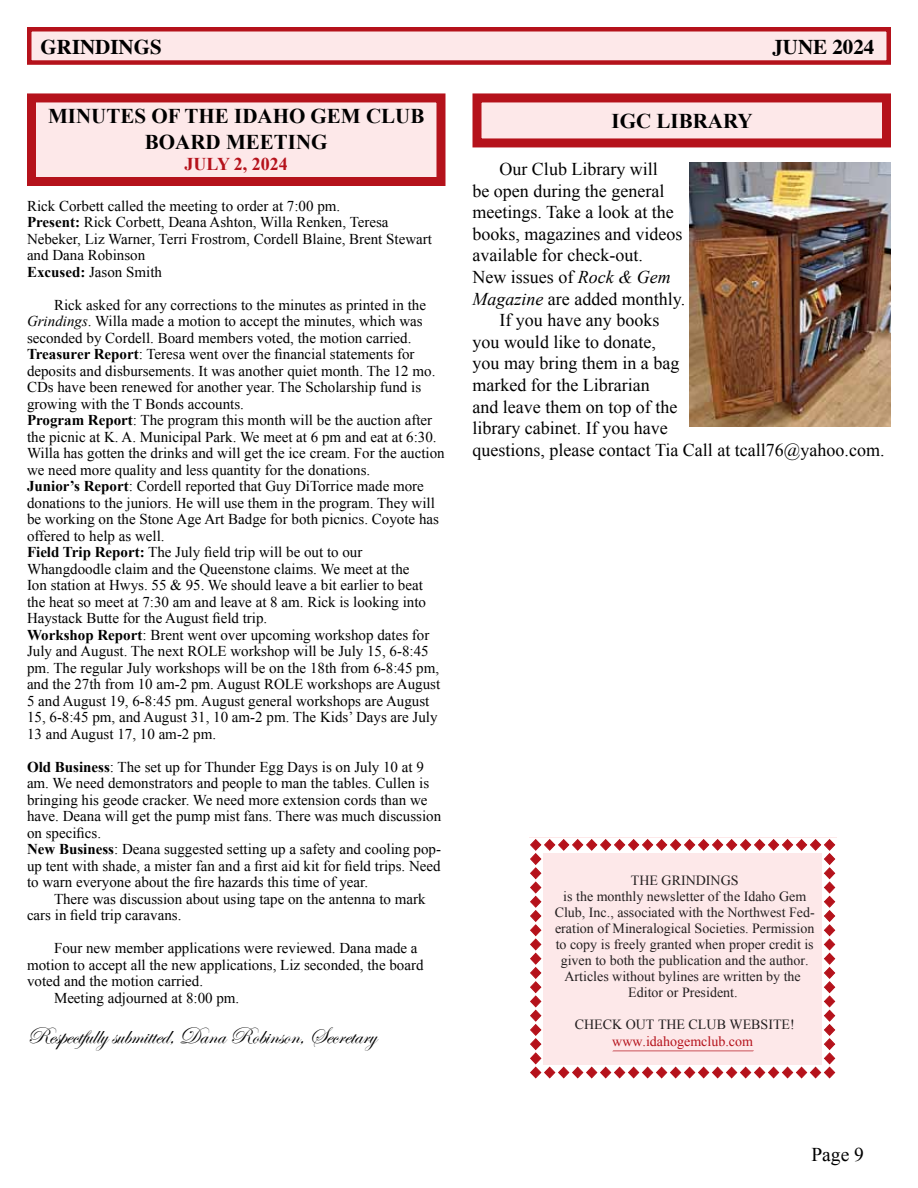
<style>
.page{position:relative;width:918px;height:1188px;background:#fff}
.page>*{position:absolute;margin:0;border:0;box-sizing:border-box;transform-origin:0 0}
.t1{font:24px "Edwardian Script ITC";color:#000}
.t2{font:700 21px/25.2px "Times New Roman";color:#000;text-align:center}
.t3{font:700 21px "Times";color:#000}
.t4{font:19.5px "Times New Roman";color:#000}
.t5{font:18px "Times New Roman";color:#000}
.t6{font:700 18px "Times New Roman";color:#b5121b}
.t7{font:15px/16.5px "Times New Roman";color:#000}
.t8{font:13.95px/16px "Times New Roman";color:#221e1f;text-align:center}
.t9{font:13.95px "Times New Roman";color:#b5121b}
.s1{font-weight:700}
.s2{font-style:italic}
</style>
<div class="page">
<div style="left:27px;top:27px;width:864px;height:38px;background:#fde8e9;border:4px solid #b5121b"></div>
<div style="left:477px;top:98px;width:409px;height:45px;background:#fde8e9"></div>
<div style="left:472px;top:93px;width:419px;height:54px;border:9px solid #b5121b"></div>
<img style="left:689px;top:162px;width:202px;height:264px">
<div style="left:32px;top:98px;width:409px;height:84px;background:#fde8e9"></div>
<div style="left:27px;top:93px;width:419px;height:93px;border:9px solid #b5121b"></div>
<svg style="left:530px;top:839px;width:305px;height:239px"></svg>
<h2 class="t3" style="left:40px;top:27px;width:123px">GRINDINGS</h2>
<h2 class="t3" style="left:772px;top:27px;width:104px">JUNE 2024</h2>
<h2 class="t2" style="left:48px;top:103px;width:378px">MINUTES OF THE IDAHO GEM CLUB<br>BOARD MEETING</h2>
<p class="t6" style="left:185px;top:152px;width:105px">JULY 2, 2024</p>
<p class="t7" style="left:27px;top:197px;width:407px">Rick Corbett called the meeting to order at 7:00 pm.<br><span class="s1">Present:</span> Rick Corbett, Deana Ashton, Willa Renken, Teresa Nebeker, Liz Warner, Terri Frostrom, Cordell Blaine, Brent Stewart and Dana Robinson<br><span class="s1">Excused:</span> Jason Smith</p>
<p class="t7" style="left:27px;top:296px;width:419px;text-indent:27px">Rick asked for any corrections to the minutes as printed in the <span class="s2">Grindings</span>. Willa made a motion to accept the minutes, which was seconded by Cordell. Board members voted, the motion carried.<br><span class="s1">Treasurer Report</span>: Teresa went over the financial statements for deposits and disbursements. It was another quiet month. The 12 mo.<br>CDs have been renewed for another year. The Scholarship fund is growing with the T Bonds accounts.<br><span class="s1">Program Report</span>: The program this month will be the auction after the picnic at K. A. Municipal Park. We meet at 6 pm and eat at 6:30.<br>Willa has gotten the drinks and will get the ice cream. For the auction we need more quality and less quantity for the donations.<br><span class="s1">Junior’s Report</span>: Cordell reported that Guy DiTorrice made more donations to the juniors. He will use them in the program. They will be working on the Stone Age Art Badge for both picnics. Coyote has offered to help as well.<br><span class="s1">Field Trip Report:</span> The July field trip will be out to our Whangdoodle claim and the Queenstone claims. We meet at the<br>Ion station at Hwys. 55 &amp; 95. We should leave a bit earlier to beat the heat so meet at 7:30 am and leave at 8 am. Rick is looking into Haystack Butte for the August field trip.<br><span class="s1">Workshop Report</span>: Brent went over upcoming workshop dates for July and August. The next ROLE workshop will be July 15, 6-8:45 pm. The regular July workshops will be on the 18th from 6-8:45 pm, and the 27th from 10 am-2 pm. August ROLE workshops are August 5 and August 19, 6-8:45 pm. August general workshops are August 15, 6-8:45 pm, and August 31, 10 am-2 pm. The Kids’ Days are July 13 and August 17, 10 am-2 pm.</p>
<p class="t7" style="left:27px;top:758px;width:416px"><span class="s1">Old Business</span>: The set up for Thunder Egg Days is on July 10 at 9 am. We need demonstrators and people to man the tables. Cullen is bringing his geode cracker. We need more extension cords than we have. Deana will get the pump mist fans. There was much discussion on specifics.<br><span class="s1">New Business</span>: Deana suggested setting up a safety and cooling pop&shy;up tent with shade, a mister fan and a first aid kit for field trips. Need to warn everyone about the fire hazards this time of year.</p>
<p class="t7" style="left:27px;top:890px;width:400px;text-indent:27px">There was discussion about using tape on the antenna to mark cars in field trip caravans.</p>
<p class="t7" style="left:54px;top:940px;width:365px">Four new member applications were reviewed. Dana made a</p>
<p class="t7" style="left:27px;top:956px;width:398px">motion to accept all the new applications, Liz seconded, the board</p>
<p class="t7" style="left:27px;top:973px;width:178px">voted and the motion carried.</p>
<p class="t7" style="left:54px;top:989px;width:187px">Meeting adjourned at 8:00 pm.</p>
<h1 class="t1" style="left:27px;top:1023px;width:351px">Respectfully submitted, Dana Robinson, Secretary</h1>
<h2 class="t2" style="left:612px;top:107px;width:143px">IGC LIBRARY</h2>
<p class="t5" style="left:500px;top:157px;width:160px">Our Club Library will</p>
<p class="t5" style="left:472px;top:178px;width:193px">be open during the general</p>
<p class="t5" style="left:472px;top:200px;width:203px">meetings. Take a look at the</p>
<p class="t5" style="left:472px;top:222px;width:211px">books, magazines and videos</p>
<p class="t5" style="left:472px;top:243px;width:172px">available for check-out.</p>
<p class="t5" style="left:472px;top:265px;width:200px">New issues of <span class="s2">Rock &amp; Gem</span></p>
<p class="t5" style="left:472px;top:286px;width:214px"><span class="s2">Magazine</span> are added monthly.</p>
<p class="t5" style="left:500px;top:308px;width:161px">If you have any books</p>
<p class="t5" style="left:472px;top:330px;width:185px">you would like to donate,</p>
<p class="t5" style="left:472px;top:351px;width:208px">you may bring them in a bag</p>
<p class="t5" style="left:472px;top:373px;width:179px">marked for the Librarian</p>
<p class="t5" style="left:472px;top:394px;width:206px">and leave them on top of the</p>
<p class="t5" style="left:472px;top:416px;width:197px">library cabinet. If you have</p>
<p class="t5" style="left:472px;top:438px;width:414px">questions, please contact Tia Call at tcall76@yahoo.com.</p>
<p class="t8" style="left:555px;top:872px;width:262px">THE GRINDINGS<br>is the monthly newsletter of the Idaho Gem Club, Inc., associated with the Northwest Fed&shy;eration of Mineralogical Societies. Permission to copy is freely granted when proper credit is given to both the publication and the author.<br>Articles without bylines are written by the Editor or President.</p>
<p class="t8" style="left:575px;top:1017px;width:222px">CHECK OUT THE CLUB WEBSITE!</p>
<p class="t9" style="left:612px;top:1031px;width:142px">www.idahogemclub.com</p>
<h3 class="t4" style="left:811px;top:1141px;width:54px">Page 9</h3>
</div>
